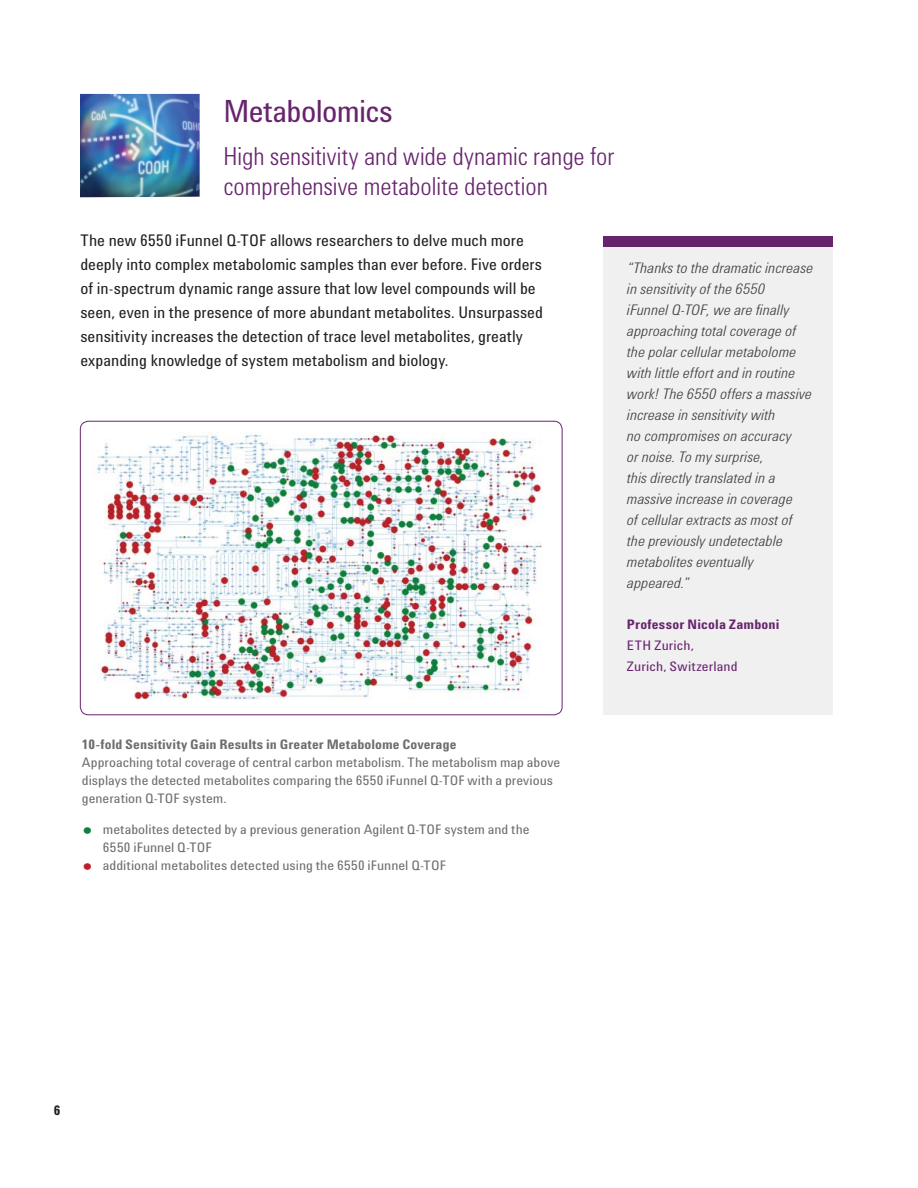
<style>
.page{position:relative;width:918px;height:1188px;background:#fff}
.page>*{position:absolute;margin:0;border:0;box-sizing:border-box;transform-origin:0 0}
.t1{font:31.5px "Agilent Cond";letter-spacing:-.02em;color:#67246d}
.t2{font:300 25.5px/30px "Agilent Cond";color:#67246d}
.t3{font:16.5px/24px "Agilent Cond";color:#231f20}
.t4{font:italic 300 15px/21px "Agilent Cond";letter-spacing:.01em;color:#403f41;scale:1.06 1}
.t5{font:13.5px/18px "Agilent Cond";letter-spacing:.005em;color:#6c6e70;scale:1.06 1}
.t6{font:700 13.5px "Agilent Cond";letter-spacing:.005em;color:#6c6e70;scale:1.06 1}
.t7{font:13.5px/21px "Agilent Cond";letter-spacing:.015em;color:#67246d;scale:1.06 1}
.t8{font:700 13.5px "Agilent Cond";letter-spacing:.015em;color:#67246d;scale:1.06 1}
.t9{font:700 13.5px "Agilent Cond";color:#231f20;scale:1.06 1}
.s1{font-size:31.5px;color:#0b8240}
.s2{font-size:31.5px;color:#bd2026}
</style>
<div class="page">
<img style="left:96px;top:432px;width:445px;height:268px">
<div style="left:604px;top:240px;width:229px;height:475px;background:#f0f0f1"></div>
<div style="left:604px;top:236px;width:229px;height:11px;background:#67246d"></div>
<div style="left:80px;top:421px;width:483px;height:294px;border:1px solid #67246d;border-radius:8px"></div>
<img style="left:80px;top:94px;width:120px;height:104px">
<h1 class="t1" style="left:223px;top:99px;width:171px">Metabolomics</h1>
<h2 class="t2" style="left:223px;top:144px;width:392px">High sensitivity and wide dynamic range for comprehensive metabolite detection</h2>
<p class="t3" style="left:80px;top:230px;width:464px">The new 6550 iFunnel Q-TOF allows researchers to delve much more deeply into complex metabolomic samples than ever before. Five orders of in-spectrum dynamic range assure that low level compounds will be seen, even in the presence of more abundant metabolites. Unsurpassed sensitivity increases the detection of trace level metabolites, greatly expanding knowledge of system metabolism and biology.</p>
<p class="t4" style="left:627px;top:259px;width:177px">“Thanks to the dramatic increase in sensitivity of the 6550<br>iFunnel Q-TOF, we are finally approaching total coverage of the polar cellular metabolome with little effort and in routine work! The 6550 offers a massive increase in sensitivity with<br>no compromises on accuracy<br>or noise. To my surprise,<br>this directly translated in a massive increase in coverage<br>of cellular extracts as most of the previously undetectable metabolites eventually appeared.”</p>
<p class="t8" style="left:627px;top:619px;width:146px">Professor Nicola Zamboni</p>
<p class="t7" style="left:627px;top:636px;width:106px">ETH Zurich,<br>Zurich, Switzerland</p>
<p class="t6" style="left:82px;top:739px;width:355px">10-fold Sensitivity Gain Results in Greater Metabolome Coverage</p>
<p class="t5" style="left:82px;top:754px;width:453px">Approaching total coverage of central carbon metabolism. The metabolism map above displays the detected metabolites comparing the 6550 iFunnel Q-TOF with a previous generation Q-TOF system.</p>
<p class="t5" style="left:103px;top:822px;width:404px;text-indent:-21px"><span class="s1">•</span> metabolites detected by a previous generation Agilent Q-TOF system and the<br>6550 iFunnel Q-TOF</p>
<p class="t5" style="left:82px;top:858px;width:345px"><span class="s2">•</span> additional metabolites detected using the 6550 iFunnel Q-TOF</p>
<p class="t9" style="left:54px;top:1105px;width:8px">6</p>
</div>
